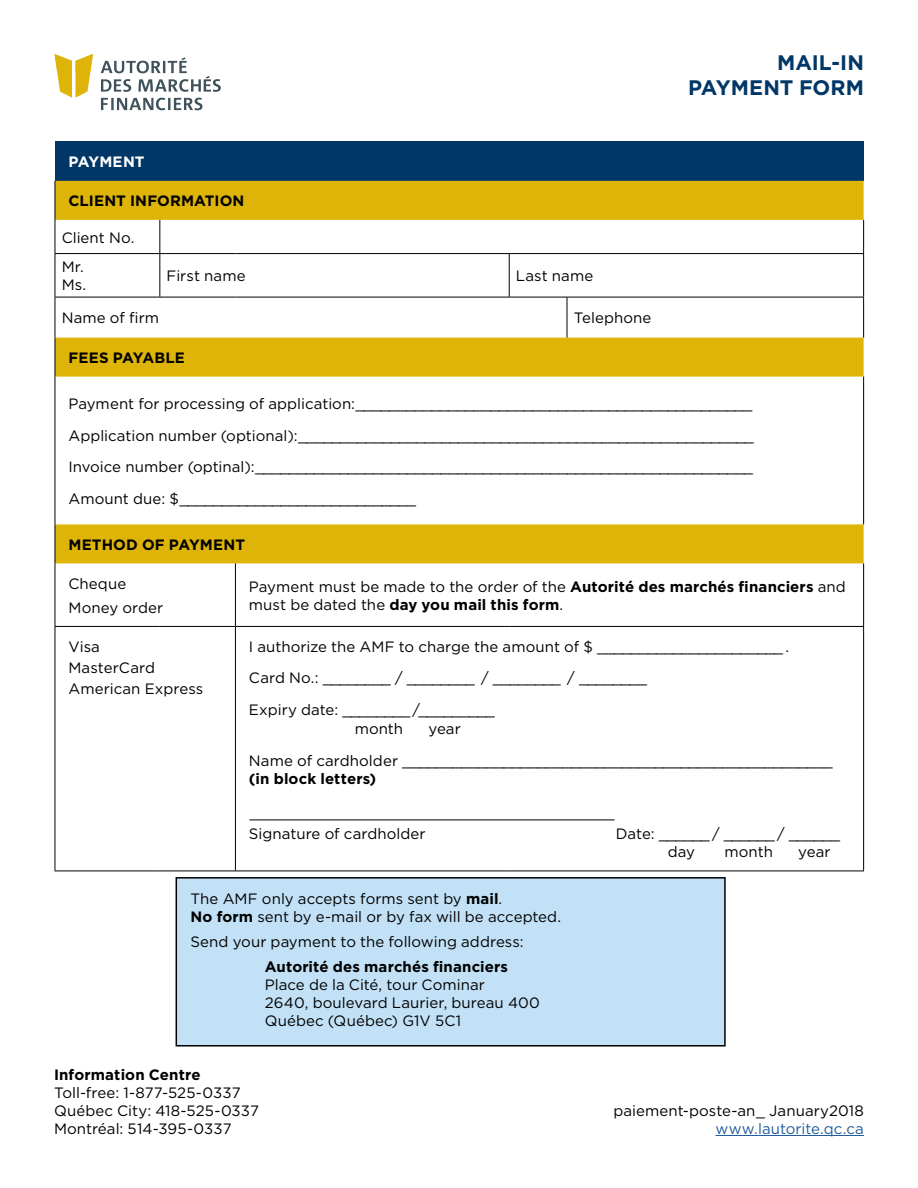
<style>
.page{position:relative;width:918px;height:1188px;background:#fff}
.page>*{position:absolute;margin:0;border:0;box-sizing:border-box;transform-origin:0 0}
.t1{font:700 21px/25.2px "Gotham";color:#003767;text-align:right}
.t2{font:15px/18px "Gotham";letter-spacing:.005em;color:#000}
.t3{font:700 15px "Gotham";letter-spacing:.01em;color:#000}
.t4{font:700 15px "Gotham";letter-spacing:.005em;color:#fff}
.s1{font-weight:700}
.s2{color:#215e9e}
</style>
<div class="page">
<svg style="left:57px;top:71px;width:34px;height:27px"></svg>
<svg style="left:101px;top:57px;width:120px;height:53px"></svg>
<img style="left:55px;top:54px;width:38px;height:17px">
<div style="left:55px;top:142px;width:809px;height:39px;background:#003767"></div>
<svg style="left:56px;top:181px;width:808px;height:382px"></svg>
<hr style="left:55px;top:220px;width:1px;height:33px;background:#000">
<hr style="left:159px;top:220px;width:1px;height:33px;background:#000">
<hr style="left:863px;top:220px;width:1px;height:33px;background:#000">
<hr style="left:55px;top:253px;width:105px;height:1px;background:#000">
<hr style="left:55px;top:254px;width:1px;height:43px;background:#000">
<hr style="left:160px;top:253px;width:75px;height:1px;background:#000">
<hr style="left:159px;top:254px;width:1px;height:43px;background:#000">
<hr style="left:235px;top:253px;width:274px;height:1px;background:#000">
<hr style="left:509px;top:253px;width:58px;height:1px;background:#000">
<hr style="left:509px;top:254px;width:1px;height:43px;background:#000">
<hr style="left:567px;top:253px;width:297px;height:1px;background:#000">
<hr style="left:863px;top:254px;width:1px;height:43px;background:#000">
<hr style="left:55px;top:297px;width:105px;height:1px;background:#000">
<hr style="left:55px;top:297px;width:1px;height:41px;background:#000">
<hr style="left:160px;top:297px;width:75px;height:1px;background:#000">
<hr style="left:235px;top:297px;width:274px;height:1px;background:#000">
<hr style="left:509px;top:297px;width:58px;height:1px;background:#000">
<hr style="left:567px;top:297px;width:297px;height:1px;background:#000">
<hr style="left:567px;top:297px;width:1px;height:41px;background:#000">
<hr style="left:863px;top:297px;width:1px;height:41px;background:#000">
<hr style="left:55px;top:377px;width:1px;height:147px;background:#000">
<hr style="left:863px;top:377px;width:1px;height:147px;background:#000">
<hr style="left:55px;top:563px;width:1px;height:63px;background:#000">
<hr style="left:235px;top:563px;width:1px;height:63px;background:#000">
<hr style="left:863px;top:563px;width:1px;height:63px;background:#000">
<hr style="left:55px;top:626px;width:105px;height:1px;background:#000">
<hr style="left:55px;top:627px;width:1px;height:244px;background:#000">
<hr style="left:160px;top:626px;width:75px;height:1px;background:#000">
<hr style="left:235px;top:626px;width:274px;height:1px;background:#000">
<hr style="left:235px;top:627px;width:1px;height:244px;background:#000">
<hr style="left:509px;top:626px;width:58px;height:1px;background:#000">
<hr style="left:567px;top:626px;width:297px;height:1px;background:#000">
<hr style="left:863px;top:627px;width:1px;height:244px;background:#000">
<hr style="left:55px;top:871px;width:105px;height:1px;background:#000">
<hr style="left:160px;top:871px;width:75px;height:1px;background:#000">
<hr style="left:235px;top:871px;width:274px;height:1px;background:#000">
<hr style="left:509px;top:871px;width:58px;height:1px;background:#000">
<hr style="left:567px;top:871px;width:297px;height:1px;background:#000">
<hr style="left:55px;top:338px;width:1px;height:39px;background:#000">
<hr style="left:55px;top:524px;width:1px;height:39px;background:#000">
<hr style="left:55px;top:181px;width:1px;height:39px;background:#000">
<div style="left:176px;top:878px;width:549px;height:168px;background:#c2e1f6"></div>
<div style="left:176px;top:877px;width:550px;height:170px;border:2px solid #000"></div>
<hr style="left:716px;top:1135px;width:148px;height:1px;background:#215e9e">
<hr style="left:249px;top:820px;width:366px;height:1px;background:#000">
<p class="t1" style="left:688px;top:50px;width:177px">MAIL-IN<br>PAYMENT FORM</p>
<p class="t4" style="left:68px;top:153px;width:78px">PAYMENT</p>
<p class="t3" style="left:68px;top:192px;width:178px">CLIENT INFORMATION</p>
<p class="t2" style="left:62px;top:228px;width:74px">Client No.</p>
<p class="t2" style="left:62px;top:258px;width:26px">Mr.<br>Ms.</p>
<p class="t2" style="left:167px;top:267px;width:81px">First name</p>
<p class="t2" style="left:516px;top:267px;width:79px">Last name</p>
<p class="t2" style="left:62px;top:309px;width:99px">Name of firm</p>
<p class="t2" style="left:574px;top:309px;width:79px">Telephone</p>
<p class="t3" style="left:68px;top:349px;width:118px">FEES PAYABLE</p>
<p class="t2" style="left:68px;top:395px;width:685px">Payment for processing of application:_______________________________________________</p>
<p class="t2" style="left:68px;top:426px;width:687px">Application number (optional):______________________________________________________</p>
<p class="t2" style="left:68px;top:458px;width:686px">Invoice number (optinal):___________________________________________________________</p>
<p class="t2" style="left:68px;top:489px;width:349px">Amount due: $____________________________</p>
<p class="t3" style="left:68px;top:536px;width:178px">METHOD OF PAYMENT</p>
<p class="t2" style="left:68px;top:572px;width:96px;line-height:24px">Cheque<br>Money order</p>
<p class="t2" style="left:249px;top:578px;width:598px">Payment must be made to the order of the <span class="s1">Autorité des marchés financiers</span> and must be dated the <span class="s1">day you mail this form</span>.</p>
<p class="t2" style="left:68px;top:636px;width:136px;line-height:21px">Visa<br>MasterCard<br>American Express</p>
<p class="t2" style="left:249px;top:638px;width:542px">I authorize the AMF to charge the amount of $ ______________________ .</p>
<p class="t2" style="left:249px;top:669px;width:400px">Card No.: ________ / ________ / ________ / ________</p>
<p class="t2" style="left:249px;top:701px;width:248px">Expiry date: ________ /_________</p>
<p class="t2" style="left:355px;top:720px;width:50px">month</p>
<p class="t2" style="left:428px;top:720px;width:34px">year</p>
<p class="t2" style="left:249px;top:752px;width:585px">Name of cardholder ___________________________________________________ <span class="s1">(in block letters)</span></p>
<p class="t2" style="left:249px;top:825px;width:178px">Signature of cardholder</p>
<p class="t2" style="left:668px;top:825px;width:174px;text-indent:-52px">Date: ______ / ______ / ______ day</p>
<p class="t2" style="left:724px;top:843px;width:50px">month</p>
<p class="t2" style="left:798px;top:843px;width:34px">year</p>
<p class="t2" style="left:191px;top:890px;width:372px">The AMF only accepts forms sent by <span class="s1">mail</span>.<br><span class="s1">No form</span> sent by e-mail or by fax will be accepted.</p>
<p class="t2" style="left:191px;top:932px;width:335px">Send your payment to the following address:</p>
<p class="t2" style="left:265px;top:957px;width:277px"><span class="s1">Autorité des marchés financiers<br></span>Place de la Cité, tour Cominar<br>2640, boulevard Laurier, bureau 400<br>Québec (Québec) G1V 5C1</p>
<p class="t2" style="left:54px;top:1066px;width:207px"><span class="s1">Information Centre<br></span>Toll-free: 1-877-525-0337<br>Québec City: 418-525-0337<br>Montréal: 514-395-0337</p>
<p class="t2" style="left:614px;top:1102px;width:252px;text-align:right">paiement-poste-an_ January2018 <span class="s2">www.lautorite.qc.ca</span></p>
</div>
